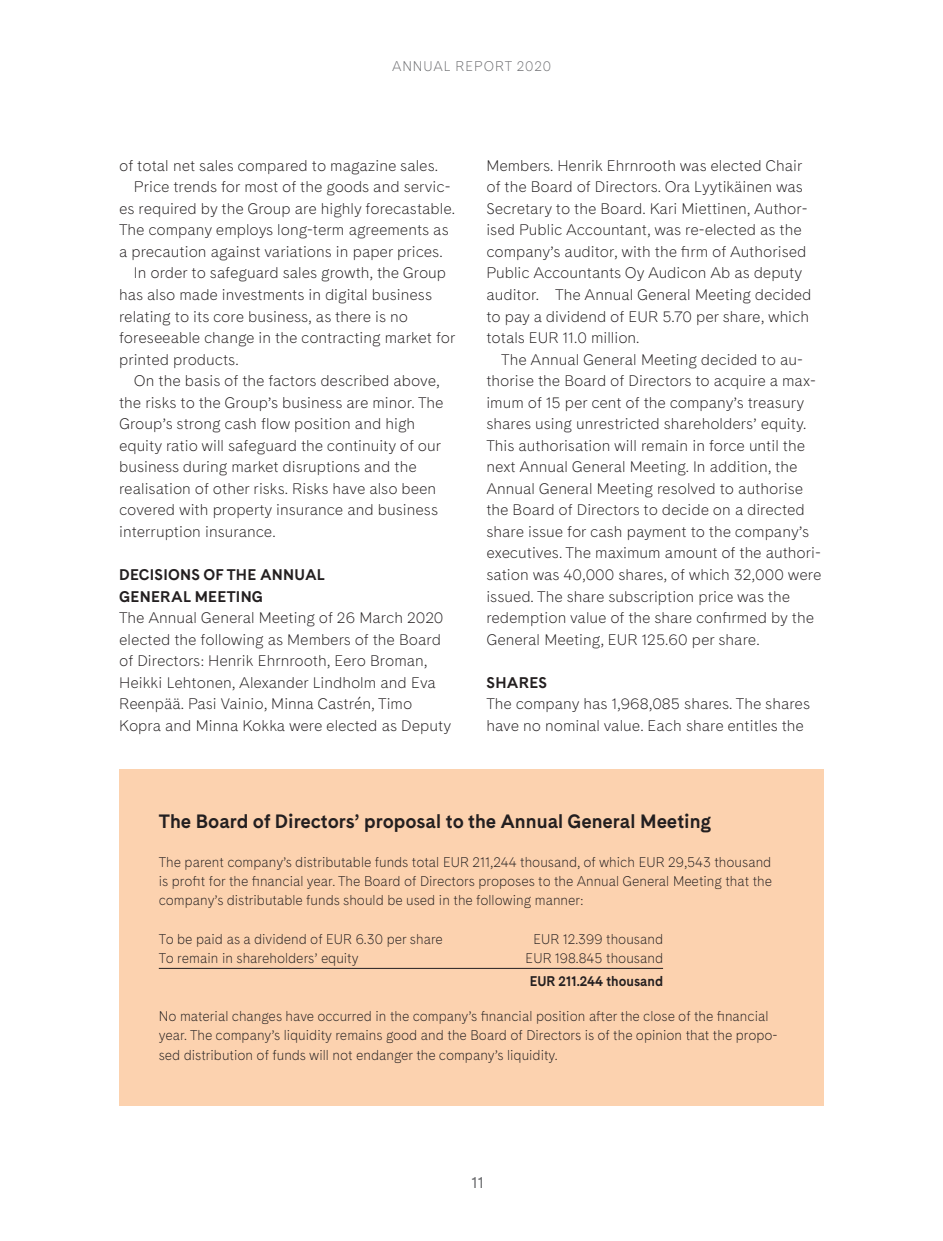
<style>
.page{position:relative;width:943px;height:1241px;background:#fff}
.page>*{position:absolute;margin:0;border:0;box-sizing:border-box;transform-origin:0 0}
.t1{font:700 19.25px "Cadiz";color:#231f20}
.t2{font:15.75px "Cadiz";color:#6c6d70}
.t3{font:700 15.4px/21.5px "Cadiz";letter-spacing:.015em;color:#231f20}
.t4{font:300 15.22px/21.5px "Cadiz";color:#231f20}
.t5{font:300 14px/19.2px "Cadiz";color:#231f20;text-align:justify;scale:.95 1}
.t6{font:700 14px "Cadiz";color:#231f20;scale:.95 1}
.t7{font:300 14px "Cadiz";letter-spacing:.07em;color:#6c6d70;scale:.95 1}
</style>
<div class="page">
<div style="left:119px;top:769px;width:704px;height:336px;background:#fcd2af"></div>
<hr style="left:159px;top:967px;width:504px;height:1px;background:#231f20">
<p class="t7" style="left:392px;top:56px;width:169px">ANNUAL REPORT 2020</p>
<p class="t4" style="left:119px;top:154px;width:320px">of total net sales compared to magazine sales.</p>
<p class="t4" style="left:134px;top:175px;width:318px">Price trends for most of the goods and servic-</p>
<p class="t4" style="left:119px;top:197px;width:337px">es required by the Group are highly forecastable.</p>
<p class="t4" style="left:119px;top:218px;width:331px">The company employs long-term agreements as</p>
<p class="t4" style="left:119px;top:240px;width:325px">a precaution against variations in paper prices.</p>
<p class="t4" style="left:134px;top:262px;width:314px">In order to safeguard sales growth, the Group</p>
<p class="t4" style="left:119px;top:283px;width:314px">has also made investments in digital business</p>
<p class="t4" style="left:119px;top:305px;width:290px">relating to its core business, as there is no</p>
<p class="t4" style="left:119px;top:326px;width:338px">foreseeable change in the contracting market for</p>
<p class="t4" style="left:119px;top:348px;width:121px">printed products.</p>
<p class="t4" style="left:134px;top:369px;width:307px">On the basis of the factors described above,</p>
<p class="t4" style="left:119px;top:391px;width:326px">the risks to the Group’s business are minor. The</p>
<p class="t4" style="left:119px;top:412px;width:298px">Group’s strong cash flow position and high</p>
<p class="t4" style="left:119px;top:434px;width:323px">equity ratio will safeguard the continuity of our</p>
<p class="t4" style="left:119px;top:455px;width:299px">business during market disruptions and the</p>
<p class="t4" style="left:119px;top:477px;width:318px">realisation of other risks. Risks have also been</p>
<p class="t4" style="left:119px;top:498px;width:320px">covered with property insurance and business</p>
<p class="t4" style="left:119px;top:520px;width:158px">interruption insurance.</p>
<p class="t3" style="left:119px;top:563px;width:207px">DECISIONS OF THE ANNUAL<br>GENERAL MEETING</p>
<p class="t4" style="left:119px;top:606px;width:333px">The Annual General Meeting of 26 March 2020 elected the following as Members of the Board of Directors: Henrik Ehrnrooth, Eero Broman, Heikki Lehtonen, Alexander Lindholm and Eva Reenpää. Pasi Vainio, Minna Castrén, Timo Kopra and Minna Kokka were elected as Deputy</p>
<p class="t4" style="left:486px;top:154px;width:326px">Members. Henrik Ehrnrooth was elected Chair of the Board of Directors. Ora Lyytikäinen was Secretary to the Board. Kari Miettinen, Author&shy;ised Public Accountant, was re-elected as the company’s auditor, with the firm of Authorised Public Accountants Oy Audicon Ab as deputy auditor. The Annual General Meeting decided to pay a dividend of EUR 5.70 per share, which totals EUR 11.0 million.</p>
<p class="t4" style="left:486px;top:348px;width:336px;text-indent:15px">The Annual General Meeting decided to au&shy;thorise the Board of Directors to acquire a max&shy;imum of 15 per cent of the company’s treasury shares using unrestricted shareholders’ equity.<br>This authorisation will remain in force until the next Annual General Meeting. In addition, the Annual General Meeting resolved to authorise the Board of Directors to decide on a directed share issue for cash payment to the company’s executives. The maximum amount of the authori&shy;sation was 40,000 shares, of which 32,000 were issued. The share subscription price was the redemption value of the share confirmed by the General Meeting, EUR 125.60 per share.</p>
<p class="t3" style="left:486px;top:671px;width:62px">SHARES</p>
<p class="t4" style="left:486px;top:692px;width:325px">The company has 1,968,085 shares. The shares have no nominal value. Each share entitles the</p>
<p class="t1" style="left:159px;top:807px;width:554px">The Board of Directors’ proposal to the Annual General Meeting</p>
<p class="t5" style="left:159px;top:851px;width:647px">The parent company’s distributable funds total EUR 211,244 thousand, of which EUR 29,543 thousand is profit for the financial year. The Board of Directors proposes to the Annual General Meeting that the company’s distributable funds should be used in the following manner:</p>
<p class="t5" style="left:159px;top:928px;width:300px">To be paid as a dividend of EUR 6.30 per share</p>
<p class="t5" style="left:533px;top:928px;width:138px">EUR 12.399 thousand</p>
<p class="t5" style="left:159px;top:947px;width:212px">To remain in shareholders’ equity</p>
<p class="t5" style="left:525px;top:947px;width:146px">EUR 198.845 thousand</p>
<p class="t6" style="left:529px;top:970px;width:142px">EUR 211.244 thousand</p>
<p class="t5" style="left:159px;top:1005px;width:653px;text-align:left">No material changes have occurred in the company’s financial position after the close of the financial year. The company’s liquidity remains good and the Board of Directors is of the opinion that the propo&shy;sed distribution of funds will not endanger the company’s liquidity.</p>
<p class="t2" style="left:471px;top:1170px;width:14px">11</p>
</div>
